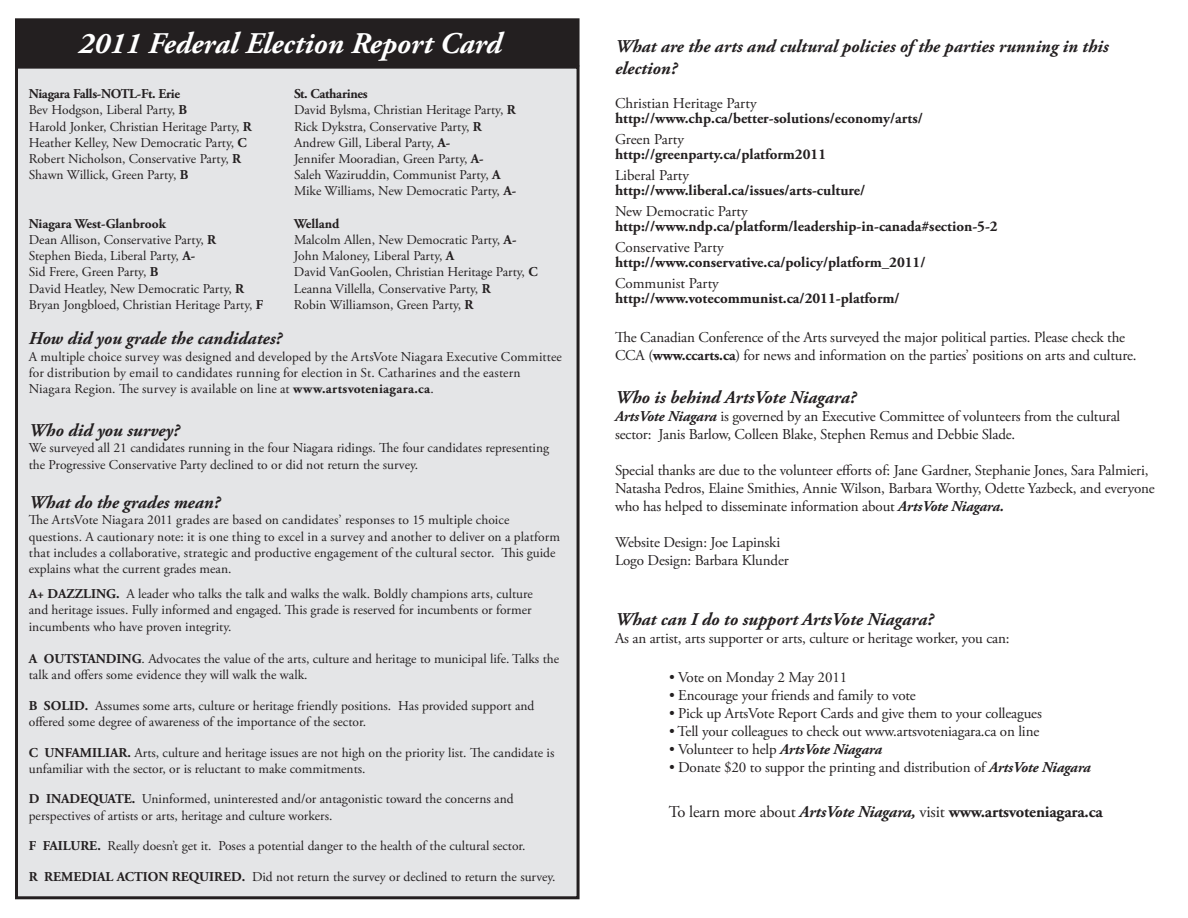
<style>
.page{position:relative;width:1188px;height:918px;background:#fff}
.page>*{position:absolute;margin:0;border:0;box-sizing:border-box;transform-origin:0 0}
.t1{font:italic 700 30px "Adobe Garamond Pro";color:#fff}
.t2{font:italic 700 18px/21.6px "Adobe Garamond Pro";color:#231f20}
.t3{font:700 16.5px "Adobe Garamond Pro";letter-spacing:-.01em;color:#231f20}
.t4{font:15px/18px "Adobe Garamond Pro";letter-spacing:-.01em;color:#231f20}
.t5{font:700 15px/21px "Adobe Garamond Pro";color:#231f20}
.t6{font:13.5px/16.2px "Adobe Garamond Pro";color:#231f20}
.t7{font:700 13.5px "Adobe Garamond Pro";letter-spacing:-.02em;color:#231f20}
.t8{font:700 13.5px "Adobe Garamond Pro";color:#231f20}
.s1{font-weight:700}
.s2{font-weight:400}
.s3{font-weight:700;font-style:italic}
.s4{font-style:italic}
</style>
<div class="page">
<div style="left:16px;top:67px;width:562px;height:831px;background:#e4e5e7"></div>
<div style="left:15px;top:66px;width:565px;height:833px;border:3px solid #231f20"></div>
<div style="left:16px;top:19px;width:563px;height:47px;background:#231f20"></div>
<div style="left:15px;top:18px;width:565px;height:48px;border:2px solid #231f20"></div>
<p class="t1" style="left:78px;top:27px;width:425px">2011 Federal Election Report Card</p>
<p class="t7" style="left:29px;top:86px;width:153px">Niagara Falls-NOTL-Ft. Erie</p>
<p class="t6" style="left:29px;top:103px;width:160px">Bev Hodgson, Liberal Party, <span class="s1">B</span></p>
<p class="t6" style="left:29px;top:119px;width:224px">Harold Jonker, Christian Heritage Party, <span class="s1">R</span></p>
<p class="t6" style="left:29px;top:135px;width:220px">Heather Kelley, New Democratic Party, <span class="s1">C</span></p>
<p class="t6" style="left:29px;top:151px;width:214px">Robert Nicholson, Conservative Party, <span class="s1">R</span></p>
<p class="t6" style="left:29px;top:167px;width:161px">Shawn Willick, Green Party, <span class="s1">B</span></p>
<p class="t8" style="left:29px;top:216px;width:139px">Niagara West-Glanbrook</p>
<p class="t6" style="left:29px;top:232px;width:189px">Dean Allison, Conservative Party, <span class="s1">R</span></p>
<p class="t6" style="left:29px;top:248px;width:168px">Stephen Bieda, Liberal Party, <span class="s1">A-</span></p>
<p class="t6" style="left:29px;top:265px;width:131px">Sid Frere, Green Party, <span class="s1">B</span></p>
<p class="t6" style="left:29px;top:281px;width:217px">David Heatley, New Democratic Party, <span class="s1">R</span></p>
<p class="t6" style="left:29px;top:297px;width:236px">Bryan Jongbloed, Christian Heritage Party, <span class="s1">F</span></p>
<p class="t7" style="left:294px;top:86px;width:75px">St. Catharines</p>
<p class="t6" style="left:294px;top:103px;width:223px">David Bylsma, Christian Heritage Party, <span class="s1">R</span></p>
<p class="t6" style="left:294px;top:119px;width:189px">Rick Dykstra, Conservative Party, <span class="s1">R</span></p>
<p class="t6" style="left:294px;top:135px;width:158px">Andrew Gill, Liberal Party, <span class="s1">A-</span></p>
<p class="t6" style="left:294px;top:151px;width:191px">Jennifer Mooradian, Green Party, <span class="s1">A-</span></p>
<p class="t6" style="left:294px;top:167px;width:208px">Saleh Waziruddin, Communist Party, <span class="s1">A</span></p>
<p class="t6" style="left:294px;top:184px;width:224px">Mike Williams, New Democratic Party, <span class="s1">A-</span></p>
<p class="t8" style="left:294px;top:216px;width:47px">Welland</p>
<p class="t6" style="left:294px;top:232px;width:224px">Malcolm Allen, New Democratic Party, <span class="s1">A-</span></p>
<p class="t6" style="left:294px;top:248px;width:162px">John Maloney, Liberal Party, <span class="s1">A</span></p>
<p class="t6" style="left:294px;top:265px;width:245px">David VanGoolen, Christian Heritage Party, <span class="s1">C</span></p>
<p class="t6" style="left:294px;top:281px;width:198px">Leanna Villella, Conservative Party, <span class="s1">R</span></p>
<p class="t6" style="left:294px;top:297px;width:181px">Robin Williamson, Green Party, <span class="s1">R</span></p>
<p class="t2" style="left:29px;top:328px;width:255px">How did you grade the candidates?</p>
<p class="t6" style="left:29px;top:349px;width:535px">A multiple choice survey was designed and developed by the ArtsVote Niagara Executive Committee for distribution by email to candidates running for election in St. Catharines and the eastern<br>Niagara Region. The survey is available on line at <span class="s1">www.artsvoteniagara.ca</span>.</p>
<p class="t2" style="left:29px;top:420px;width:152px">Who did you survey?</p>
<p class="t6" style="left:29px;top:440px;width:522px">We surveyed all 21 candidates running in the four Niagara ridings. The four candidates representing the Progressive Conservative Party declined to or did not return the survey.</p>
<p class="t2" style="left:29px;top:492px;width:193px">What do the grades mean?</p>
<p class="t6" style="left:29px;top:512px;width:533px">The ArtsVote Niagara 2011 grades are based on candidates’ responses to 15 multiple choice questions. A cautionary note: it is one thing to excel in a survey and another to deliver on a platform that includes a collaborative, strategic and productive engagement of the cultural sector. This guide explains what the current grades mean.</p>
<p class="t6" style="left:29px;top:586px;width:506px;text-align:justify"><span class="s1">A+ DAZZLING.</span> A leader who talks the talk and walks the walk. Boldly champions arts, culture and heritage issues. Fully informed and engaged. This grade is reserved for incumbents or former incumbents who have proven integrity.</p>
<p class="t6" style="left:29px;top:651px;width:532px"><span class="s1">A OUTSTANDING</span>. Advocates the value of the arts, culture and heritage to municipal life. Talks the talk and offers some evidence they will walk the walk.</p>
<p class="t6" style="left:29px;top:698px;width:507px"><span class="s1">B SOLID.</span> Assumes some arts, culture or heritage friendly positions. Has provided support and offered some degree of awareness of the importance of the sector.</p>
<p class="t6" style="left:29px;top:745px;width:527px"><span class="s1">C UNFAMILIAR.</span> Arts, culture and heritage issues are not high on the priority list. The candidate is unfamiliar with the sector, or is reluctant to make commitments.</p>
<p class="t6" style="left:29px;top:791px;width:486px"><span class="s1">D INADEQUATE.</span> Uninformed, uninterested and/or antagonistic toward the concerns and perspectives of artists or arts, heritage and culture workers.</p>
<p class="t6" style="left:29px;top:838px;width:498px"><span class="s1">F FAILURE.</span> Really doesn’t get it. Poses a potential danger to the health of the cultural sector.</p>
<p class="t6" style="left:29px;top:869px;width:528px"><span class="s1">R REMEDIAL ACTION REQUIRED.</span> Did not return the survey or declined to return the survey.</p>
<p class="t2" style="left:615px;top:36px;width:495px">What are the arts and cultural policies of the parties running in this election?</p>
<p class="t4" style="left:615px;top:95px;width:143px">Christian Heritage Party</p>
<p class="t5" style="left:615px;top:108px;width:309px">http://www.chp.ca/better-solutions/economy/arts/<br><span class="s2">Green Party</span></p>
<p class="t5" style="left:615px;top:144px;width:213px">http://greenparty.ca/platform2011<br><span class="s2">Liberal Party</span></p>
<p class="t5" style="left:615px;top:180px;width:252px">http://www.liberal.ca/issues/arts-culture/<br><span class="s2">New Democratic Party</span></p>
<p class="t5" style="left:615px;top:216px;width:384px">http://www.ndp.ca/platform/leadership-in-canada#section-5-2<br><span class="s2">Conservative Party</span></p>
<p class="t5" style="left:615px;top:252px;width:312px">http://www.conservative.ca/policy/platform_2011/<br><span class="s2">Communist Party</span></p>
<p class="t5" style="left:615px;top:288px;width:286px">http://www.votecommunist.ca/2011-platform/</p>
<p class="t4" style="left:615px;top:329px;width:523px">The Canadian Conference of the Arts surveyed the major political parties. Please check the<br>CCA (<span class="s1">www.ccarts.ca</span>) for news and information on the parties’ positions on arts and culture.</p>
<p class="t2" style="left:615px;top:387px;width:243px">Who is behind ArtsVote Niagara?</p>
<p class="t4" style="left:615px;top:408px;width:507px"><span class="s3">ArtsVote Niagara</span> is governed by an Executive Committee of volunteers from the cultural sector: Janis Barlow, Colleen Blake, Stephen Remus and Debbie Slade.</p>
<p class="t4" style="left:615px;top:462px;width:541px">Special thanks are due to the volunteer efforts of: Jane Gardner, Stephanie Jones, Sara Palmieri,<br>Natasha Pedros, Elaine Smithies, Annie Wilson, Barbara Worthy, Odette Yazbeck, and everyone who has helped to disseminate information about <span class="s3">ArtsVote Niagara.</span></p>
<p class="t4" style="left:615px;top:534px;width:167px">Website Design: Joe Lapinski</p>
<p class="t4" style="left:615px;top:552px;width:175px">Logo Design: Barbara Klunder</p>
<p class="t2" style="left:615px;top:609px;width:320px">What can I do to support ArtsVote Niagara?</p>
<p class="t4" style="left:615px;top:629px;width:396px">As an artist, arts supporter or arts, culture or heritage worker, you can:</p>
<p class="t4" style="left:669px;top:669px;width:180px">• Vote on Monday 2 May 2011</p>
<p class="t4" style="left:669px;top:687px;width:248px">• Encourage your friends and family to vote</p>
<p class="t4" style="left:669px;top:705px;width:374px">• Pick up ArtsVote Report Cards and give them to your colleagues</p>
<p class="t4" style="left:669px;top:723px;width:372px">• Tell your colleagues to check out www.artsvoteniagara.ca on line</p>
<p class="t4" style="left:669px;top:741px;width:215px">• Volunteer to help <span class="s3">ArtsVote Niagara</span></p>
<p class="t4" style="left:669px;top:759px;width:423px">• Donate $20 to suppor the printing and distribution of <span class="s3">ArtsVote Niagara</span></p>
<p class="t3" style="left:669px;top:802px;width:436px"><span class="s2">To learn more about</span> <span class="s4">ArtsVote Niagara,</span> <span class="s2">visit</span> www.artsvoteniagara.ca</p>
</div>
